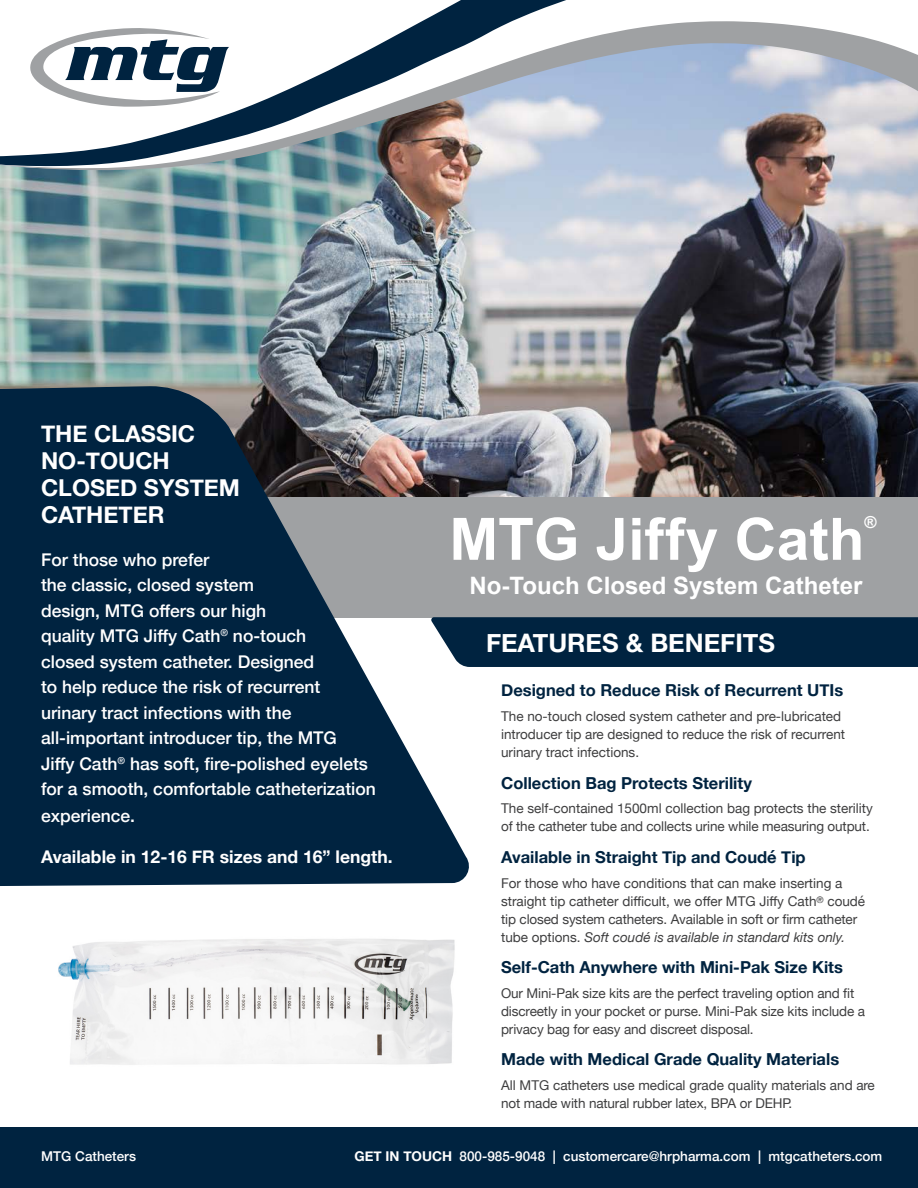
<style>
.page{position:relative;width:918px;height:1188px;background:#fff}
.page>*{position:absolute;margin:0;border:0;box-sizing:border-box;transform-origin:0 0}
.t1{font:700 58.5px "Arial";color:#fff}
.t2{font:700 25.5px "Helvetica Neue";color:#fff}
.t3{font:700 24px "Arial";color:#fff}
.t4{font:700 23.25px/27px "Helvetica Neue";color:#fff}
.t5{font:500 17.55px/25.5px "Helvetica Neue";color:#fff}
.t6{font:700 17.55px "Helvetica Neue";color:#fff}
.t7{font:700 16.5px "Helvetica Neue";color:#002340}
.t8{font:700 16.5px "Arial";color:#fff}
.t9{font:13.5px/18px "Helvetica Neue";color:#3e3e3f}
.t10{font:500 13.5px "Helvetica Neue";color:#fff}
.s1{font-style:italic}
.s2{font-weight:700}
</style>
<div class="page">
<img style="left:0;top:171px;width:918px;height:326px">
<div style="left:0;top:497px;width:918px;height:120px;background:#9fa1a3"></div>
<svg style="left:422px;top:0;width:144px;height:21px;fill:#002340"></svg>
<svg style="left:0;top:21px;width:918px;height:150px"></svg>
<svg style="left:0;top:386px;width:474px;height:500px;fill:#002340"></svg>
<div style="left:431px;top:617px;width:487px;height:50px;background:#002340"></div>
<div style="left:0;top:1127px;width:918px;height:61px;background:#002340"></div>
<svg style="left:30px;top:28px;width:199px;height:79px"></svg>
<img style="left:58px;top:939px;width:397px;height:126px">
<p class="t4" style="left:41px;top:421px;width:156px">THE CLASSIC<br>NO-TOUCH</p>
<p class="t4" style="left:41px;top:475px;width:200px">CLOSED SYSTEM</p>
<p class="t4" style="left:41px;top:502px;width:125px">CATHETER</p>
<p class="t1" style="left:449px;top:501px;width:417px">MTG Jiffy Cath</p>
<p class="t8" style="left:865px;top:512px;width:14px">®</p>
<p class="t5" style="left:41px;top:546px;width:281px">For those who prefer<br>the classic, closed system<br>design, MTG offers our high quality MTG Jiffy Cath<sup>®</sup> no-touch closed system catheter. Designed to help reduce the risk of recurrent</p>
<p class="t5" style="left:41px;top:698px;width:336px;line-height:26px">urinary tract infections with the all-important introducer tip, the MTG<br>Jiffy Cath<sup>®</sup> has soft, fire-polished eyelets for a smooth, comfortable catheterization experience.</p>
<p class="t6" style="left:41px;top:843px;width:353px">Available in 12-16 FR sizes and 16” length.</p>
<p class="t3" style="left:470px;top:569px;width:394px">No-Touch Closed System Catheter</p>
<p class="t2" style="left:486px;top:623px;width:291px">FEATURES &amp; BENEFITS</p>
<p class="t7" style="left:501px;top:678px;width:344px">Designed to Reduce Risk of Recurrent UTIs</p>
<p class="t9" style="left:501px;top:708px;width:346px">The no-touch closed system catheter and pre-lubricated introducer tip are designed to reduce the risk of recurrent urinary tract infections.</p>
<p class="t7" style="left:501px;top:770px;width:252px">Collection Bag Protects Sterility</p>
<p class="t9" style="left:501px;top:800px;width:373px">The self-contained 1500ml collection bag protects the sterility of the catheter tube and collects urine while measuring output.</p>
<p class="t7" style="left:501px;top:844px;width:306px">Available in Straight Tip and Coudé Tip</p>
<p class="t9" style="left:501px;top:875px;width:366px">For those who have conditions that can make inserting a straight tip catheter difficult, we offer MTG Jiffy Cath<sup>®</sup> coudé tip closed system catheters. Available in soft or firm catheter tube options. <span class="s1">Soft coudé is available in standard kits only.</span></p>
<p class="t7" style="left:501px;top:954px;width:343px">Self-Cath Anywhere with Mini-Pak Size Kits</p>
<p class="t9" style="left:501px;top:985px;width:366px">Our Mini-Pak size kits are the perfect traveling option and fit discreetly in your pocket or purse. Mini-Pak size kits include a privacy bag for easy and discreet disposal.</p>
<p class="t7" style="left:501px;top:1047px;width:340px">Made with Medical Grade Quality Materials</p>
<p class="t9" style="left:501px;top:1077px;width:375px">All MTG catheters use medical grade quality materials and are not made with natural rubber latex, BPA or DEHP.</p>
<p class="t10" style="left:355px;top:1145px;width:529px"><span class="s2">GET IN TOUCH</span> 800-985-9048 | customercare@hrpharma.com | mtgcatheters.com</p>
<p class="t10" style="left:41px;top:1145px;width:96px">MTG Catheters</p>
</div>
